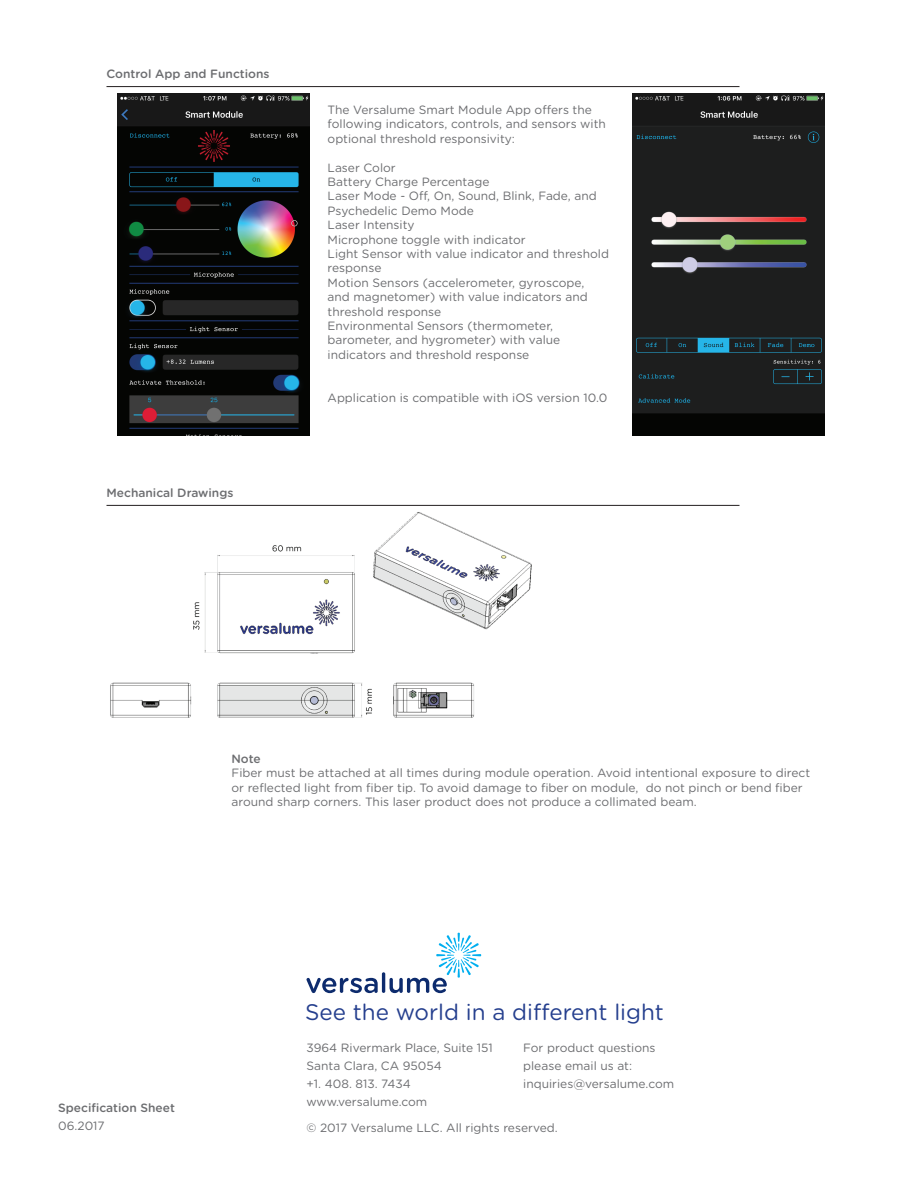
<style>
.page{position:relative;width:918px;height:1188px;background:#fff}
.page>*{position:absolute;margin:0;border:0;box-sizing:border-box;transform-origin:0 0}
.t1{font:22.5px "Gotham Rounded";color:#253f8e}
.t2{font:12px/14.4px "Gotham Rounded";color:#6c6d70}
.t3{font:500 12px "Gotham Rounded";color:#6c6d70}
</style>
<div class="page">
<svg style="left:306px;top:978px;width:72px;height:15px"></svg>
<hr style="left:382px;top:972px;width:3px;height:21px;background:#0d2b6d;border-radius:2px">
<svg style="left:390px;top:933px;width:91px;height:60px"></svg>
<hr style="left:106px;top:86px;width:634px;height:1px;background:#231f20">
<hr style="left:106px;top:505px;width:634px;height:1px;background:#231f20">
<img style="left:110px;top:512px;width:422px;height:206px">
<img style="left:118px;top:93px;width:192px;height:342px">
<img style="left:633px;top:93px;width:191px;height:342px">
<p class="t3" style="left:106px;top:66px;width:165px">Control App and Functions</p>
<p class="t3" style="left:106px;top:484px;width:128px">Mechanical Drawings</p>
<p class="t2" style="left:328px;top:102px;width:280px">The Versalume Smart Module App offers the following indicators, controls, and sensors with optional threshold responsivity:</p>
<p class="t2" style="left:328px;top:160px;width:283px">Laser Color<br>Battery Charge Percentage<br>Laser Mode - Off, On, Sound, Blink, Fade, and<br>Psychedelic Demo Mode<br>Laser Intensity<br>Microphone toggle with indicator<br>Light Sensor with value indicator and threshold response<br>Motion Sensors (accelerometer, gyroscope, and magnetomer) with value indicators and threshold response<br>Environmental Sensors (thermometer, barometer, and hygrometer) with value indicators and threshold response</p>
<p class="t2" style="left:328px;top:390px;width:281px">Application is compatible with iOS version 10.0</p>
<p class="t3" style="left:231px;top:750px;width:31px">Note</p>
<p class="t2" style="left:231px;top:765px;width:580px">Fiber must be attached at all times during module operation. Avoid intentional exposure to direct or reflected light from fiber tip. To avoid damage to fiber on module, do not pinch or bend fiber around sharp corners. This laser product does not produce a collimated beam.</p>
<p class="t3" style="left:58px;top:1099px;width:118px">Specification Sheet</p>
<p class="t2" style="left:58px;top:1118px;width:48px">06.2017</p>
<h1 class="t1" style="left:305px;top:997px;width:361px">See the world in a different light</h1>
<p class="t2" style="left:306px;top:1038px;width:188px;line-height:18px">3964 Rivermark Place, Suite 151<br>Santa Clara, CA 95054<br>+1. 408. 813. 7434 www.versalume.com</p>
<p class="t2" style="left:306px;top:1120px;width:253px">© 2017 Versalume LLC. All rights reserved.</p>
<p class="t2" style="left:523px;top:1038px;width:152px;line-height:18px">For product questions please email us at: inquiries@versalume.com</p>
</div>
